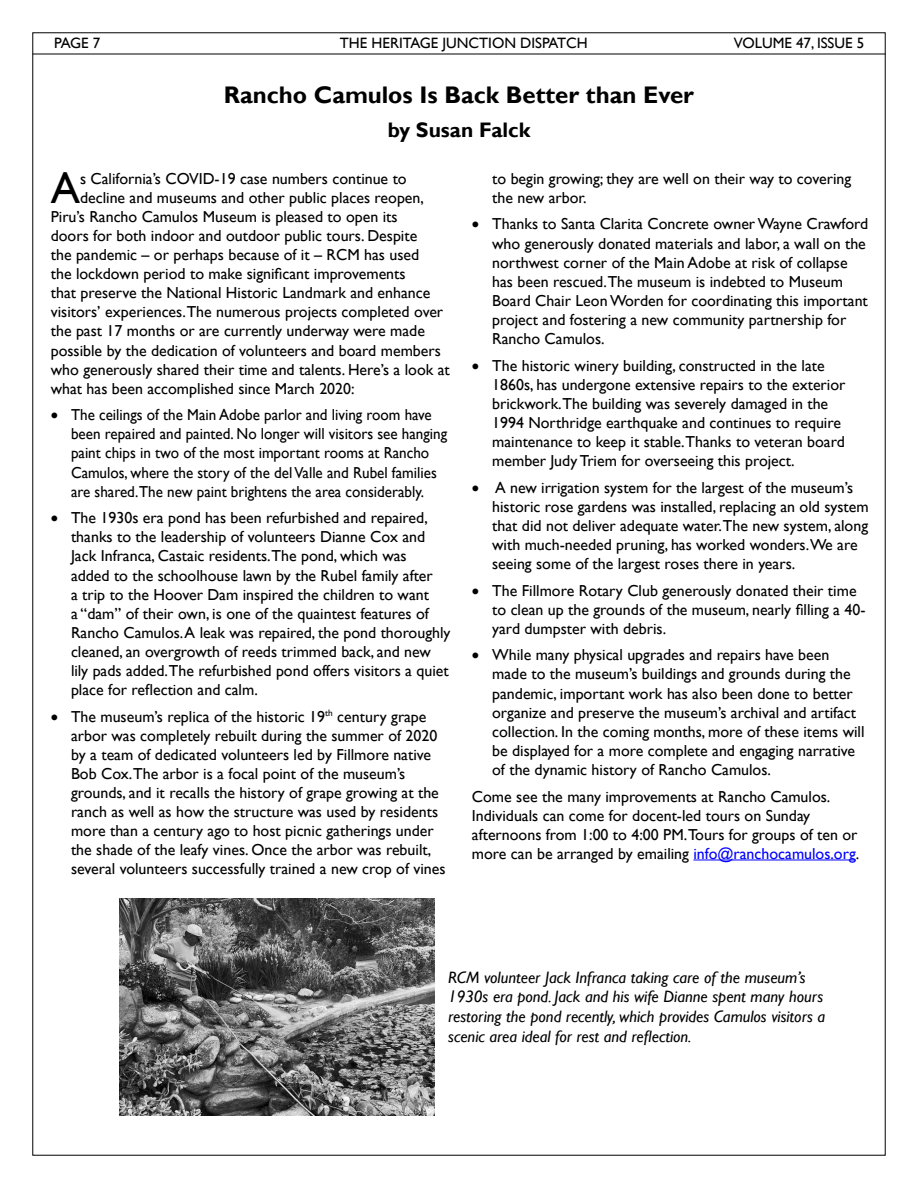
<style>
.page{position:relative;width:918px;height:1188px;background:#fff}
.page>*{position:absolute;margin:0;border:0;box-sizing:border-box;transform-origin:0 0}
.t1{font:43.8px "Gill Sans";color:#000}
.t2{font:700 24px "Gill Sans";color:#000}
.t3{font:700 21px "Gill Sans";color:#000}
.t4{font:italic 16.5px/19.8px "Gill Sans";color:#000}
.t5{font:15.9px/19px "Gill Sans";color:#000}
.t6{font:15.9px/19px "Gill Sans";color:#000;scale:.95 1}
.t7{font:15px "Gill Sans";color:#000}
.s1{color:#00f}
</style>
<div class="page">
<hr style="left:32px;top:54px;width:854px;height:1px;background:#000">
<hr style="left:693px;top:860px;width:163px;height:1px;background:#00f">
<img style="left:120px;top:898px;width:314px;height:217px">
<p class="t7" style="left:54px;top:34px;width:17px">Page</p>
<p class="t7" style="left:93px;top:34px;width:9px">7</p>
<p class="t7" style="left:340px;top:34px;width:249px">THE HERITAGE JUNCTION DISPATCH</p>
<p class="t7" style="left:734px;top:34px;width:132px">VOLUME 47, ISSUE 5</p>
<h2 class="t2" style="left:224px;top:80px;width:472px">Rancho Camulos Is Back Better than Ever</h2>
<h3 class="t3" style="left:388px;top:117px;width:144px">by Susan Falck</h3>
<h1 class="t1" style="left:51px;top:163px;width:31px">A</h1>
<p class="t5" style="left:80px;top:169px;width:328px">s California’s COVID-19 case numbers continue to</p>
<p class="t5" style="left:492px;top:169px;width:361px">to begin growing; they are well on their way to covering the new arbor.</p>
<p class="t5" style="left:492px;top:215px;width:378px;text-indent:-20px">• Thanks to Santa Clarita Concrete owner Wayne Crawford who generously donated materials and labor, a wall on the northwest corner of the Main Adobe at risk of collapse has been rescued.The museum is indebted to Museum Board Chair Leon Worden for coordinating this important project and fostering a new community partnership for Rancho Camulos.</p>
<p class="t5" style="left:492px;top:356px;width:355px;text-indent:-20px">• The historic winery building, constructed in the late 1860s, has undergone extensive repairs to the exterior brickwork.The building was severely damaged in the 1994 Northridge earthquake and continues to require maintenance to keep it stable.Thanks to veteran board member Judy Triem for overseeing this project.</p>
<p class="t5" style="left:492px;top:478px;width:378px;text-indent:-20px">• A new irrigation system for the largest of the museum’s historic rose gardens was installed, replacing an old system that did not deliver adequate water.The new system, along with much-needed pruning, has worked wonders.We are seeing some of the largest roses there in years.</p>
<p class="t5" style="left:492px;top:581px;width:375px;text-indent:-20px">• The Fillmore Rotary Club generously donated their time to clean up the grounds of the museum, nearly filling a 40- yard dumpster with debris.</p>
<p class="t5" style="left:492px;top:646px;width:374px;text-indent:-20px">• While many physical upgrades and repairs have been made to the museum’s buildings and grounds during the pandemic, important work has also been done to better organize and preserve the museum’s archival and artifact collection. In the coming months, more of these items will be displayed for a more complete and engaging narrative of the dynamic history of Rancho Camulos.</p>
<p class="t5" style="left:472px;top:787px;width:389px">Come see the many improvements at Rancho Camulos.<br>Individuals can come for docent-led tours on Sunday afternoons from 1:00 to 4:00 PM.Tours for groups of ten or more can be arranged by emailing <span class="s1">info@ranchocamulos.org</span>.</p>
<p class="t5" style="left:80px;top:188px;width:345px">decline and museums and other public places reopen,</p>
<p class="t5" style="left:51px;top:207px;width:348px">Piru’s Rancho Camulos Museum is pleased to open its</p>
<p class="t5" style="left:51px;top:226px;width:368px">doors for both indoor and outdoor public tours. Despite</p>
<p class="t5" style="left:51px;top:246px;width:370px">the pandemic – or perhaps because of it – RCM has used</p>
<p class="t5" style="left:51px;top:265px;width:356px">the lockdown period to make significant improvements</p>
<p class="t5" style="left:51px;top:284px;width:381px">that preserve the National Historic Landmark and enhance</p>
<p class="t5" style="left:51px;top:303px;width:394px">visitors’ experiences.The numerous projects completed over</p>
<p class="t5" style="left:51px;top:322px;width:376px">the past 17 months or are currently underway were made</p>
<p class="t5" style="left:51px;top:341px;width:392px">possible by the dedication of volunteers and board members</p>
<p class="t5" style="left:51px;top:360px;width:401px">who generously shared their time and talents. Here’s a look at</p>
<p class="t5" style="left:51px;top:379px;width:305px">what has been accomplished since March 2020:</p>
<p class="t6" style="left:71px;top:406px;width:397px;text-indent:-20px">• The ceilings of the Main Adobe parlor and living room have been repaired and painted. No longer will visitors see hanging paint chips in two of the most important rooms at Rancho Camulos, where the story of the del Valle and Rubel families are shared.The new paint brightens the area considerably.</p>
<p class="t5" style="left:71px;top:509px;width:381px;text-indent:-20px">• The 1930s era pond has been refurbished and repaired, thanks to the leadership of volunteers Dianne Cox and Jack Infranca, Castaic residents.The pond, which was<br>added to the schoolhouse lawn by the Rubel family after<br>a trip to the Hoover Dam inspired the children to want<br>a “dam” of their own, is one of the quaintest features of Rancho Camulos. A leak was repaired, the pond thoroughly cleaned, an overgrowth of reeds trimmed back, and new lily pads added.The refurbished pond offers visitors a quiet place for reflection and calm.</p>
<p class="t5" style="left:71px;top:707px;width:376px;text-indent:-20px">• The museum’s replica of the historic 19<sup>th</sup> century grape arbor was completely rebuilt during the summer of 2020 by a team of dedicated volunteers led by Fillmore native Bob Cox.The arbor is a focal point of the museum’s grounds, and it recalls the history of grape growing at the ranch as well as how the structure was used by residents more than a century ago to host picnic gatherings under the shade of the leafy vines. Once the arbor was rebuilt, several volunteers successfully trained a new crop of vines</p>
<p class="t4" style="left:448px;top:967px;width:379px">RCM volunteer Jack Infranca taking care of the museum’s 1930s era pond. Jack and his wife Dianne spent many hours restoring the pond recently, which provides Camulos visitors a scenic area ideal for rest and reflection.</p>
</div>
